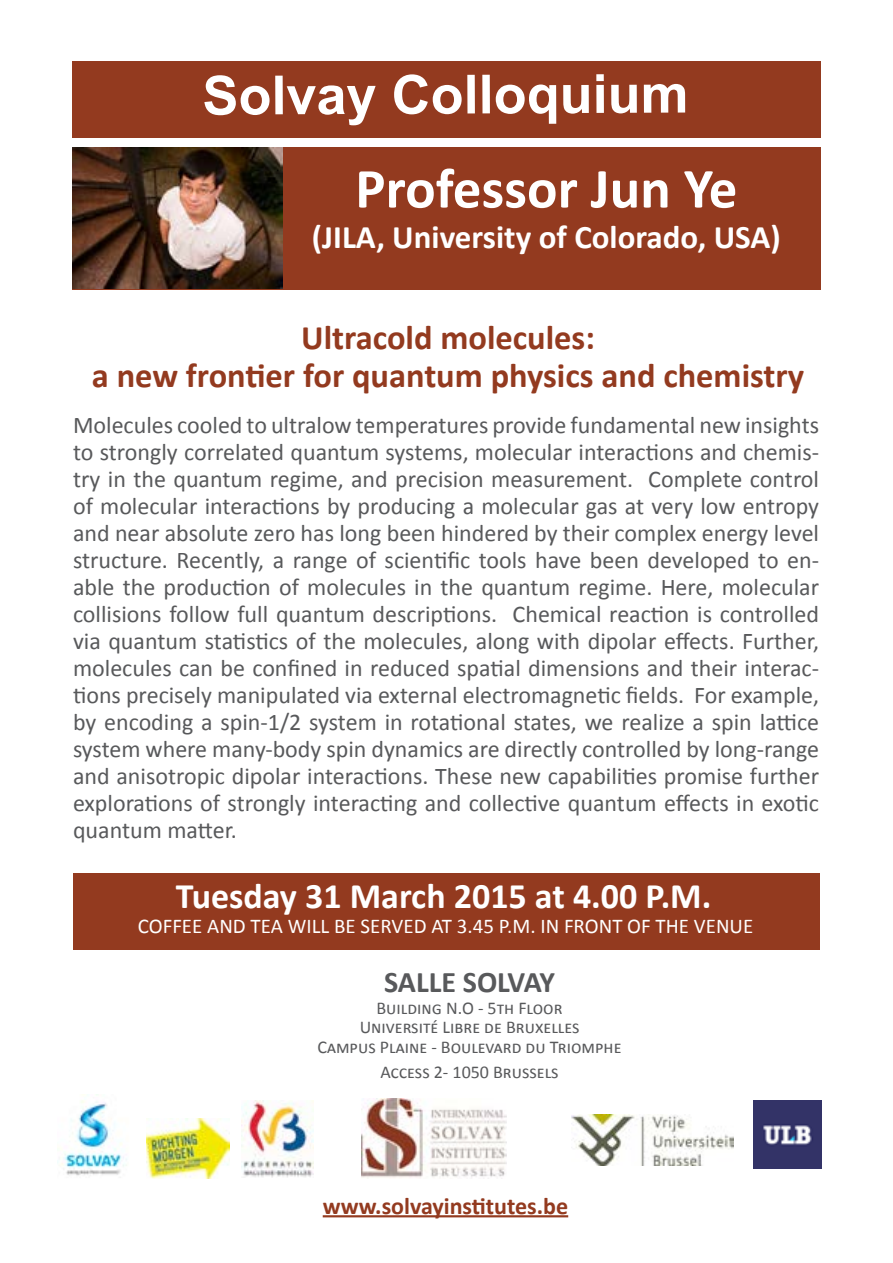
<style>
.page{position:relative;width:893px;height:1263px;background:#fff}
.page>*{position:absolute;margin:0;border:0;box-sizing:border-box;transform-origin:0 0}
.t1{font:700 57px "Calibri";color:#fff}
.t2{font:700 54px "Arial";letter-spacing:-.005em;color:#fff}
.t3{font:700 36px "Calibri";color:#fff}
.t4{font:700 34.5px/37.5px "Calibri";color:#933a1f;text-align:center}
.t5{font:700 33px "Calibri";color:#fff}
.t6{font:700 30px "Calibri";color:#58595b}
.t7{font:24px/27px "Calibri";color:#58595b;text-align:justify}
.t8{font:700 24px "Calibri";color:#933a1f}
.t9{font:21px "Calibri";color:#fff}
.t10{font:18px/19.5px "Calibri";color:#58595b;text-align:center}
</style>
<div class="page">
<div style="left:72px;top:61px;width:748px;height:76px;background:#933a1f"></div>
<img style="left:754px;top:1100px;width:68px;height:68px">
<hr style="left:323px;top:1215px;width:245px;height:2px;background:#933a1f">
<img style="left:572px;top:1114px;width:161px;height:51px">
<img style="left:242px;top:1101px;width:71px;height:76px">
<img style="left:146px;top:1118px;width:84px;height:60px">
<img style="left:57px;top:1094px;width:70px;height:82px">
<img style="left:361px;top:1099px;width:145px;height:80px">
<div style="left:73px;top:873px;width:746px;height:77px;background:#933a1f"></div>
<div style="left:72px;top:148px;width:748px;height:142px;background:#933a1f"></div>
<img style="left:72px;top:147px;width:211px;height:141px">
<h2 class="t2" style="left:202px;top:59px;width:488px">Solvay Colloquium</h2>
<h1 class="t1" style="left:355px;top:152px;width:384px">Professor Jun Ye</h1>
<h3 class="t5" style="left:312px;top:216px;width:470px">(JILA, University of Colorado, USA)</h3>
<h3 class="t4" style="left:92px;top:319px;width:714px">Ultracold molecules:<br>a new frontier for quantum physics and chemistry</h3>
<p class="t7" style="left:73px;top:411px;width:748px">Molecules cooled to ultralow temperatures provide fundamental new insights to strongly correlated quantum systems, molecular interactions and chemis&shy;try in the quantum regime, and precision measurement. Complete control of molecular interactions by producing a molecular gas at very low entropy and near absolute zero has long been hindered by their complex energy level structure. Recently, a range of scientific tools have been developed to en&shy;able the production of molecules in the quantum regime. Here, molecular collisions follow full quantum descriptions. Chemical reaction is controlled via quantum statistics of the molecules, along with dipolar effects. Further, molecules can be confined in reduced spatial dimensions and their interac&shy;tions precisely manipulated via external electromagnetic fields. For example, by encoding a spin-1/2 system in rotational states, we realize a spin lattice system where many-body spin dynamics are directly controlled by long-range and anisotropic dipolar interactions. These new capabilities promise further explorations of strongly interacting and collective quantum effects in exotic quantum matter.</p>
<h3 class="t3" style="left:176px;top:873px;width:537px">Tuesday 31 March 2015 at 4.00 P.M.</h3>
<p class="t9" style="left:138px;top:913px;width:617px">COFFEE AND TEA WILL BE SERVED AT 3.45 P.M. IN FRONT OF THE VENUE</p>
<p class="t6" style="left:384px;top:963px;width:173px">SALLE SOLVAY</p>
<p class="t10" style="left:318px;top:998px;width:305px">Building N.O - 5th Floor<br>Université Libre de Bruxelles<br>Campus Plaine - Boulevard du Triomphe</p>
<p class="t10" style="left:380px;top:1062px;width:180px">Access 2- 1050 Brussels</p>
<p class="t8" style="left:323px;top:1191px;width:247px">www.solvayinstitutes.be</p>
</div>
